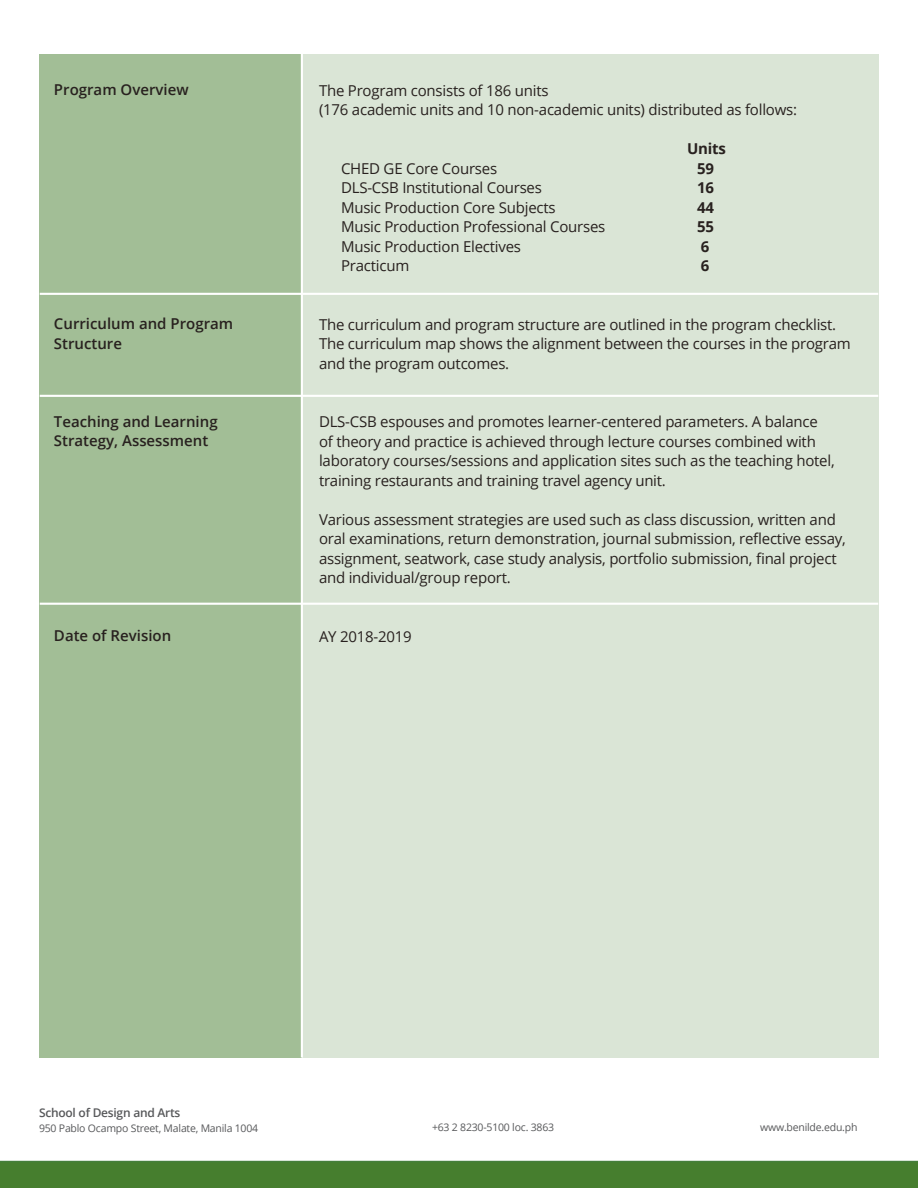
<style>
.page{position:relative;width:918px;height:1188px;background:#fff}
.page>*{position:absolute;margin:0;border:0;box-sizing:border-box;transform-origin:0 0}
.t1{font:15px/19.5px "Open Sans";letter-spacing:-.015em;color:#28211f}
.t2{font:600 15px/19.5px "Open Sans";color:#28211f}
.t3{font:700 15px "Open Sans";letter-spacing:-.015em;color:#28211f}
.t4{font:600 12px "Open Sans";letter-spacing:-.02em;color:#58595b}
.t5{font:10.5px "Open Sans";letter-spacing:-.02em;color:#58595b}
</style>
<div class="page">
<div style="left:0;top:1161px;width:918px;height:27px;background:#467e2e"></div>
<div style="left:302px;top:54px;width:576px;height:1004px;background:#dae5d6"></div>
<div style="left:40px;top:54px;width:262px;height:1004px;background:#a2be96"></div>
<hr style="left:301px;top:54px;width:2px;height:1004px;background:#fff">
<hr style="left:40px;top:293px;width:838px;height:2px;background:#fff">
<hr style="left:40px;top:395px;width:838px;height:2px;background:#fff">
<hr style="left:40px;top:603px;width:838px;height:2px;background:#fff">
<p class="t2" style="left:54px;top:80px;width:136px">Program Overview</p>
<p class="t1" style="left:319px;top:80px;width:480px">The Program consists of 186 units<br>(176 academic units and 10 non-academic units) distributed as follows:</p>
<p class="t3" style="left:687px;top:138px;width:40px">Units</p>
<p class="t1" style="left:341px;top:158px;width:158px">CHED GE Core Courses</p>
<p class="t3" style="left:697px;top:158px;width:18px">59</p>
<p class="t1" style="left:341px;top:178px;width:202px">DLS-CSB Institutional Courses</p>
<p class="t3" style="left:697px;top:177px;width:18px">16</p>
<p class="t1" style="left:341px;top:197px;width:216px">Music Production Core Subjects</p>
<p class="t3" style="left:697px;top:197px;width:18px">44</p>
<p class="t1" style="left:341px;top:217px;width:266px">Music Production Professional Courses</p>
<p class="t3" style="left:697px;top:216px;width:18px">55</p>
<p class="t1" style="left:341px;top:236px;width:181px">Music Production Electives</p>
<p class="t3" style="left:701px;top:236px;width:10px">6</p>
<p class="t1" style="left:341px;top:256px;width:70px">Practicum</p>
<p class="t3" style="left:701px;top:255px;width:10px">6</p>
<p class="t2" style="left:54px;top:314px;width:181px">Curriculum and Program<br>Structure</p>
<p class="t1" style="left:319px;top:314px;width:533px">The curriculum and program structure are outlined in the program checklist.<br>The curriculum map shows the alignment between the courses in the program and the program outcomes.</p>
<p class="t2" style="left:54px;top:411px;width:165px">Teaching and Learning<br>Strategy, Assessment</p>
<p class="t1" style="left:319px;top:412px;width:517px">DLS-CSB espouses and promotes learner-centered parameters. A balance of theory and practice is achieved through lecture courses combined with laboratory courses/sessions and application sites such as the teaching hotel, training restaurants and training travel agency unit.</p>
<p class="t1" style="left:319px;top:509px;width:528px">Various assessment strategies are used such as class discussion, written and oral examinations, return demonstration, journal submission, reflective essay, assignment, seatwork, case study analysis, portfolio submission, final project and individual/group report.</p>
<p class="t2" style="left:54px;top:626px;width:119px">Date of Revision</p>
<p class="t1" style="left:319px;top:626px;width:94px">AY 2018-2019</p>
<p class="t4" style="left:39px;top:1104px;width:143px">School of Design and Arts</p>
<p class="t5" style="left:39px;top:1121px;width:221px">950 Pablo Ocampo Street, Malate, Manila 1004</p>
<p class="t5" style="left:432px;top:1120px;width:124px">+63 2 8230-5100 loc. 3863</p>
<p class="t5" style="left:760px;top:1120px;width:99px">www.benilde.edu.ph</p>
</div>
